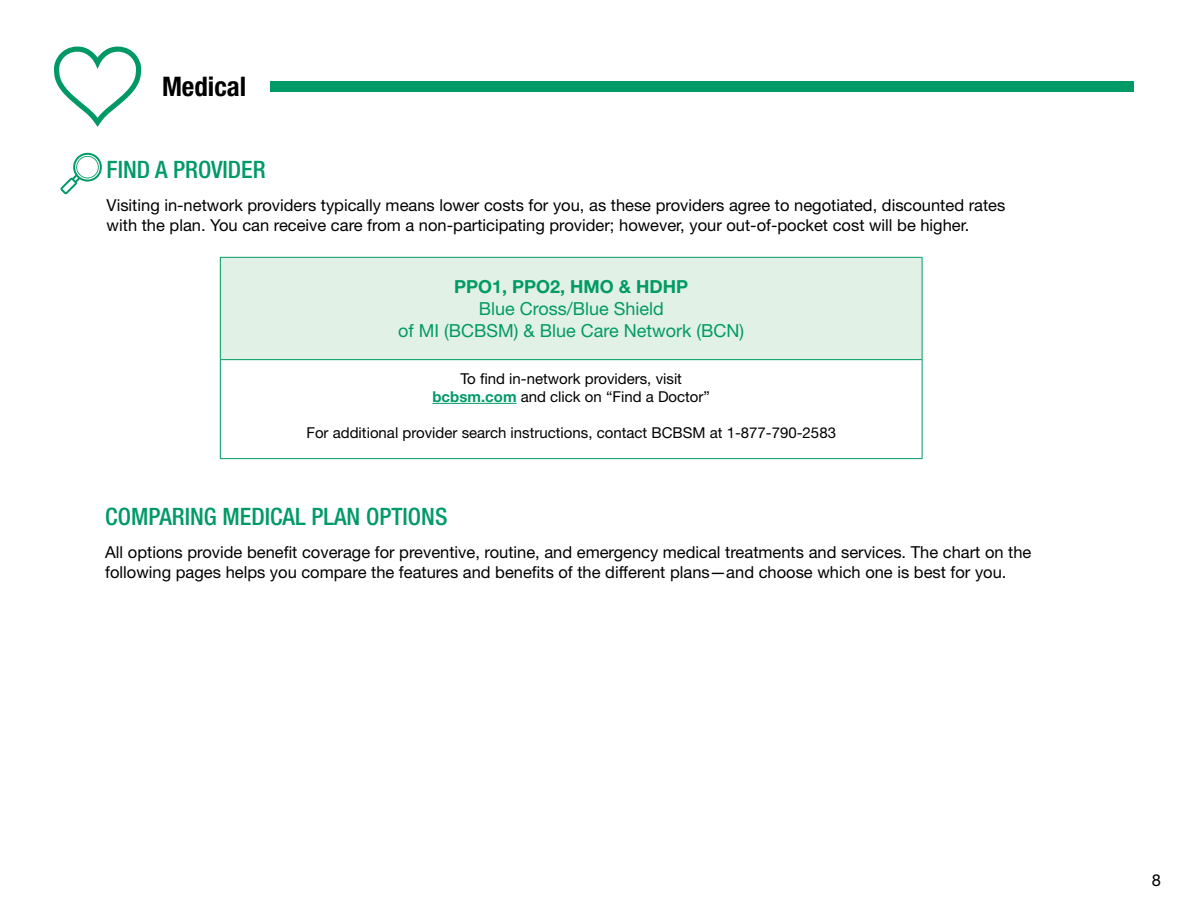
<style>
.page{position:relative;width:1188px;height:918px;background:#fff}
.page>*{position:absolute;margin:0;border:0;box-sizing:border-box;transform-origin:0 0}
.t1{font:700 condensed 27px "Helvetica Neue LT Std";color:#000}
.t2{font:500 condensed 24px "Helvetica Neue LT Std";color:#009a66}
.t3{font:18px/21.6px "Helvetica Neue LT Std";color:#009a66;text-align:center}
.t4{font:700 18px "Helvetica Neue LT Std";color:#009a66}
.t5{font:16.5px/19.8px "Helvetica Neue LT Std";color:#000}
.t6{font:15px/18px "Helvetica Neue LT Std";color:#000;text-align:center}
.s1{font-weight:700;color:#009a66}
</style>
<div class="page">
<div style="left:220px;top:257px;width:702px;height:103px;background:#e2f1e5"></div>
<hr style="left:220px;top:257px;width:702px;height:1px;background:#009a66">
<hr style="left:922px;top:258px;width:1px;height:101px;background:#009a66">
<hr style="left:220px;top:359px;width:702px;height:1px;background:#009a66">
<hr style="left:922px;top:360px;width:1px;height:98px;background:#009a66">
<hr style="left:220px;top:458px;width:702px;height:1px;background:#009a66">
<hr style="left:220px;top:258px;width:1px;height:101px;background:#009a66">
<hr style="left:220px;top:360px;width:1px;height:98px;background:#009a66">
<hr style="left:432px;top:403px;width:85px;height:1px;background:#009a66">
<svg style="left:60px;top:153px;width:42px;height:41px"></svg>
<svg style="left:54px;top:47px;width:87px;height:80px"></svg>
<div style="left:270px;top:82px;width:864px;height:10px;background:#009a66"></div>
<h1 class="t1" style="left:162px;top:70px;width:86px">Medical</h1>
<h2 class="t2" style="left:107px;top:155px;width:161px">FIND A PROVIDER</h2>
<p class="t5" style="left:107px;top:195px;width:900px">Visiting in-network providers typically means lower costs for you, as these providers agree to negotiated, discounted rates with the plan. You can receive care from a non-participating provider; however, your out-of-pocket cost will be higher.</p>
<p class="t4" style="left:454px;top:276px;width:236px">PPO1, PPO2, HMO &amp; HDHP</p>
<p class="t3" style="left:398px;top:297px;width:347px">Blue Cross/Blue Shield<br>of MI (BCBSM) &amp; Blue Care Network (BCN)</p>
<p class="t6" style="left:432px;top:369px;width:279px">To find in-network providers, visit <span class="s1">bcbsm.com</span> and click on “Find a Doctor”</p>
<p class="t6" style="left:306px;top:423px;width:531px">For additional provider search instructions, contact BCBSM at 1-877-790-2583</p>
<h2 class="t2" style="left:105px;top:502px;width:344px">COMPARING MEDICAL PLAN OPTIONS</h2>
<p class="t5" style="left:105px;top:542px;width:928px">All options provide benefit coverage for preventive, routine, and emergency medical treatments and services. The chart on the following pages helps you compare the features and benefits of the different plans—and choose which one is best for you.</p>
<p class="t5" style="left:1152px;top:870px;width:11px">8</p>
</div>
